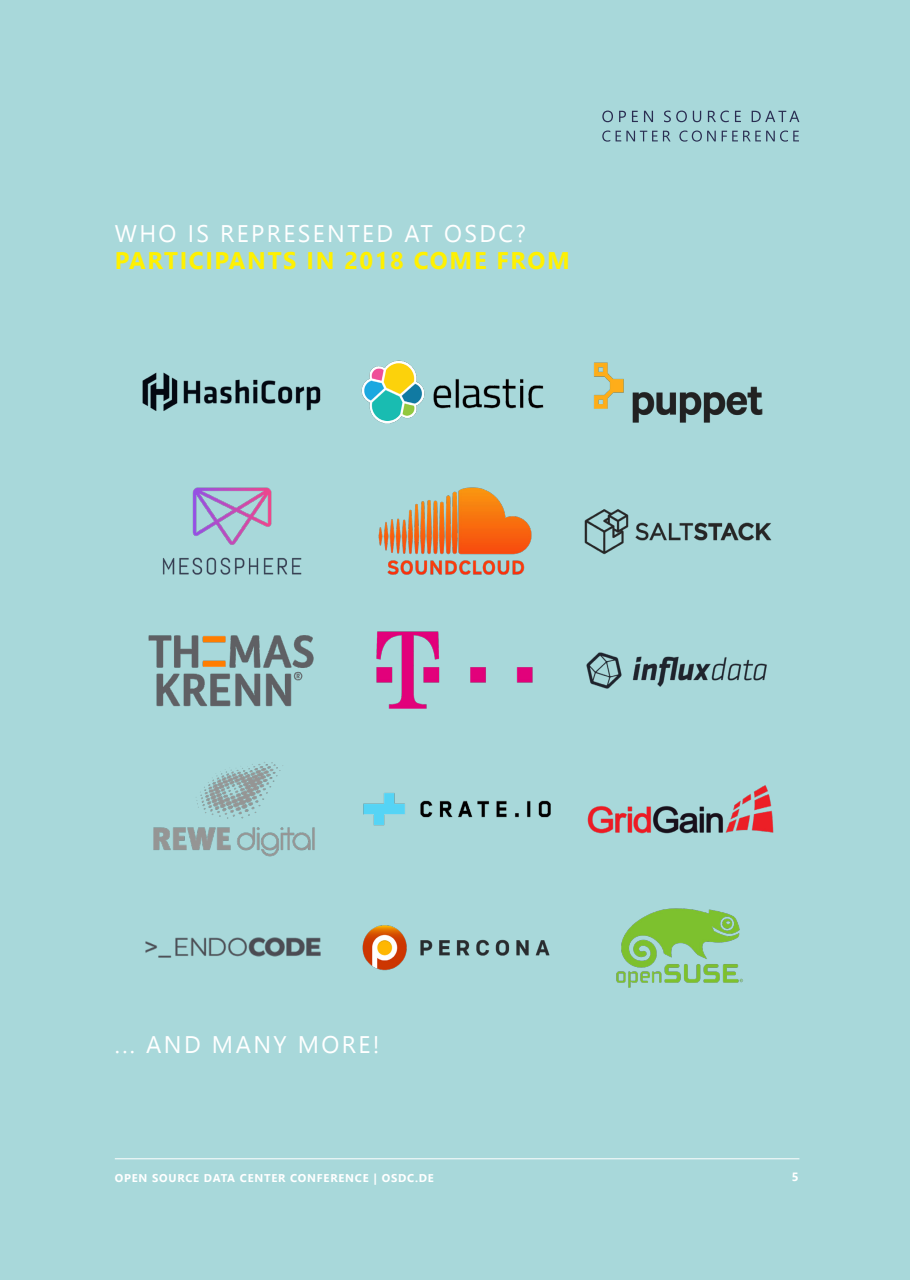
<style>
.page{position:relative;width:910px;height:1280px;background:#a8d8da}
.page>*{position:absolute;margin:0;border:0;box-sizing:border-box;transform-origin:0 0}
.t1{font:24px "Nirmala UI";letter-spacing:.1em;color:#fff}
.t2{font:700 24px "Nirmala UI";letter-spacing:.07em;color:#fff101}
.t3{font:700 12px "Nirmala UI";color:#fff}
.t4{font:700 11.25px "Nirmala UI";letter-spacing:.07em;color:#fff}
</style>
<div class="page">
<hr style="left:115px;top:1158px;width:684px;height:1px;background:#fff">
<svg style="left:602px;top:131px;width:197px;height:11px"></svg>
<svg style="left:602px;top:111px;width:197px;height:11px"></svg>
<img style="left:142px;top:372px;width:179px;height:39px">
<img style="left:594px;top:362px;width:169px;height:60px">
<img style="left:361px;top:360px;width:183px;height:64px">
<img style="left:378px;top:487px;width:154px;height:88px">
<img style="left:584px;top:509px;width:188px;height:46px">
<img style="left:162px;top:487px;width:140px;height:88px">
<img style="left:376px;top:631px;width:157px;height:78px">
<img style="left:586px;top:652px;width:181px;height:37px">
<img style="left:148px;top:635px;width:166px;height:72px">
<img style="left:363px;top:793px;width:188px;height:32px">
<img style="left:587px;top:785px;width:187px;height:48px">
<img style="left:153px;top:762px;width:162px;height:95px">
<img style="left:362px;top:925px;width:188px;height:46px">
<img style="left:616px;top:908px;width:127px;height:80px">
<img style="left:145px;top:937px;width:176px;height:21px">
<h1 class="t1" style="left:115px;top:214px;width:413px">WHO IS REPRESENTED AT OSDC?</h1>
<h1 class="t2" style="left:115px;top:240px;width:457px">PARTICIPANTS IN 2018 COME FROM</h1>
<h1 class="t1" style="left:115px;top:1025px;width:266px">... AND MANY MORE!</h1>
<p class="t4" style="left:115px;top:1168px;width:321px">OPEN SOURCE DATA CENTER CONFERENCE | OSDC.DE</p>
<p class="t3" style="left:792px;top:1167px;width:8px">5</p>
</div>
